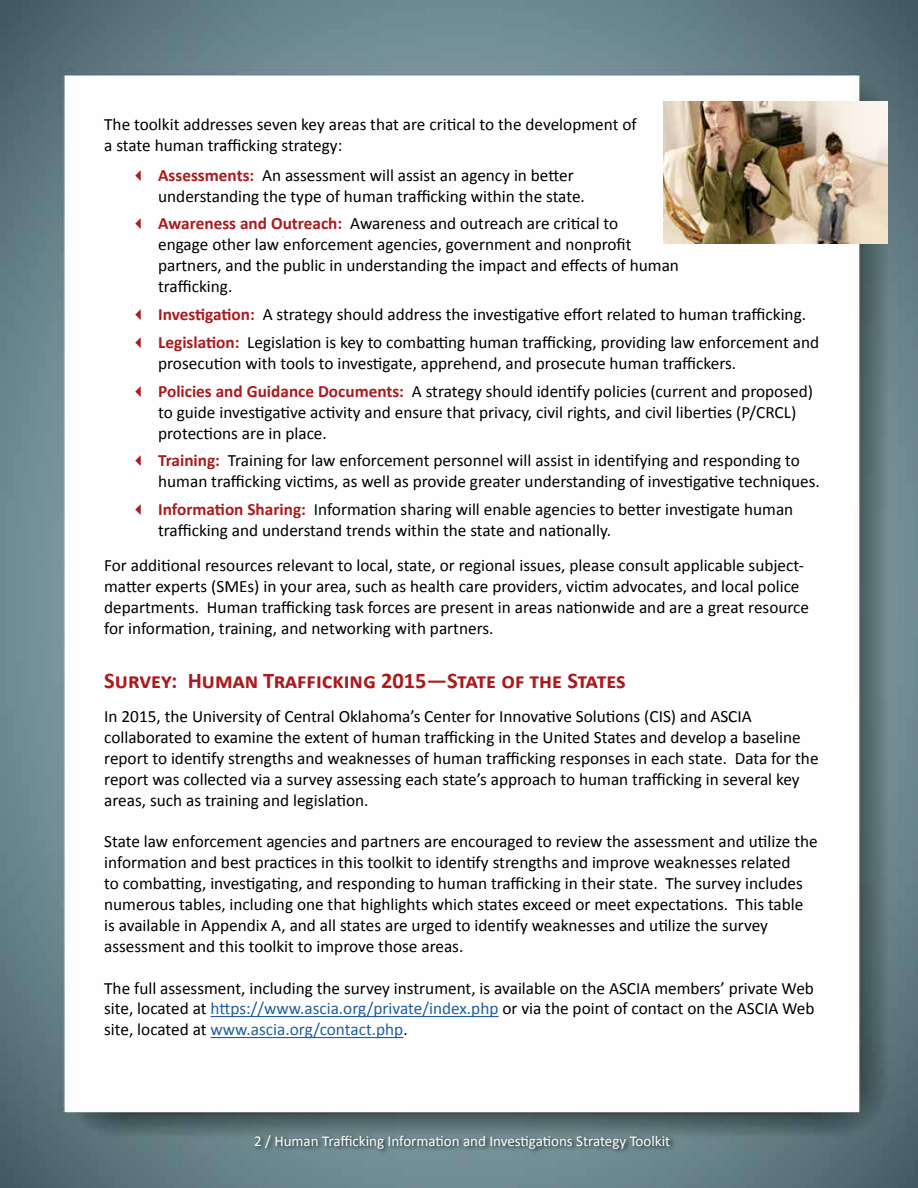
<style>
.page{position:relative;width:918px;height:1188px;background:#fff}
.page>*{position:absolute;margin:0;border:0;box-sizing:border-box;transform-origin:0 0}
.t1{font:700 22.5px "Calibri";color:#aa1a1e}
.t2{font:17.25px/21px "Calibri";color:#000}
.t3{font:15px "Calibri";color:#fff}
.s1{font-weight:700;color:#aa1a1e}
.s2{color:#215e9e}
</style>
<div class="page">
<img style="left:0;top:0;width:918px;height:1188px">
<div style="left:253px;top:1132px;width:423px;height:23px;background:#000;opacity:.75"></div>
<hr style="left:211px;top:1016px;width:288px;height:1px;background:#215e9e">
<hr style="left:211px;top:1037px;width:192px;height:1px;background:#215e9e">
<img style="left:663px;top:102px;width:224px;height:141px">
<svg style="left:136px;top:170px;width:5px;height:11px"></svg>
<svg style="left:136px;top:218px;width:5px;height:11px"></svg>
<svg style="left:136px;top:309px;width:5px;height:11px"></svg>
<svg style="left:136px;top:337px;width:5px;height:11px"></svg>
<svg style="left:136px;top:386px;width:5px;height:11px"></svg>
<svg style="left:136px;top:455px;width:5px;height:11px"></svg>
<svg style="left:136px;top:504px;width:5px;height:11px"></svg>
<p class="t2" style="left:104px;top:113px;width:534px">The toolkit addresses seven key areas that are critical to the development of a state human trafficking strategy:</p>
<p class="t2" style="left:158px;top:164px;width:428px"><span class="s1">Assessments:</span> An assessment will assist an agency in better understanding the type of human trafficking within the state.</p>
<p class="t2" style="left:158px;top:213px;width:522px"><span class="s1">Awareness and Outreach:</span> Awareness and outreach are critical to<br>engage other law enforcement agencies, government and nonprofit partners, and the public in understanding the impact and effects of human trafficking.</p>
<p class="t2" style="left:158px;top:301px;width:663px;line-height:27.8px"><span class="s1">Investigation:</span> A strategy should address the investigative effort related to human trafficking.<br><span class="s1">Legislation:</span> Legislation is key to combatting human trafficking, providing law enforcement and</p>
<p class="t2" style="left:158px;top:349px;width:656px;line-height:27.8px">prosecution with tools to investigate, apprehend, and prosecute human traffickers.<br><span class="s1">Policies and Guidance Documents:</span> A strategy should identify policies (current and proposed)</p>
<p class="t2" style="left:158px;top:401px;width:640px">to guide investigative activity and ensure that privacy, civil rights, and civil liberties (P/CRCL) protections are in place.</p>
<p class="t2" style="left:158px;top:450px;width:663px"><span class="s1">Training:</span> Training for law enforcement personnel will assist in identifying and responding to human trafficking victims, as well as provide greater understanding of investigative techniques.</p>
<p class="t2" style="left:158px;top:499px;width:637px"><span class="s1">Information Sharing:</span> Information sharing will enable agencies to better investigate human trafficking and understand trends within the state and nationally.</p>
<p class="t2" style="left:104px;top:554px;width:707px">For additional resources relevant to local, state, or regional issues, please consult applicable subject&shy;matter experts (SMEs) in your area, such as health care providers, victim advocates, and local police departments. Human trafficking task forces are present in areas nationwide and are a great resource for information, training, and networking with partners.</p>
<h1 class="t1" style="left:104px;top:666px;width:523px">Survey: Human Trafficking 2015—State of the States</h1>
<p class="t2" style="left:104px;top:706px;width:716px">In 2015, the University of Central Oklahoma’s Center for Innovative Solutions (CIS) and ASCIA collaborated to examine the extent of human trafficking in the United States and develop a baseline report to identify strengths and weaknesses of human trafficking responses in each state. Data for the report was collected via a survey assessing each state’s approach to human trafficking in several key areas, such as training and legislation.</p>
<p class="t2" style="left:104px;top:831px;width:715px">State law enforcement agencies and partners are encouraged to review the assessment and utilize the information and best practices in this toolkit to identify strengths and improve weaknesses related<br>to combatting, investigating, and responding to human trafficking in their state. The survey includes numerous tables, including one that highlights which states exceed or meet expectations. This table is available in Appendix A, and all states are urged to identify weaknesses and utilize the survey assessment and this toolkit to improve those areas.</p>
<p class="t2" style="left:104px;top:977px;width:712px;text-align:justify">The full assessment, including the survey instrument, is available on the ASCIA members’ private Web site, located at <span class="s2">https://www.ascia.org/private/index.php</span> or via the point of contact on the ASCIA Web site, located at <span class="s2">www.ascia.org/contact.php</span>.</p>
<p class="t3" style="left:254px;top:1131px;width:417px">2 / Human Trafficking Information and Investigations Strategy Toolkit</p>
</div>
